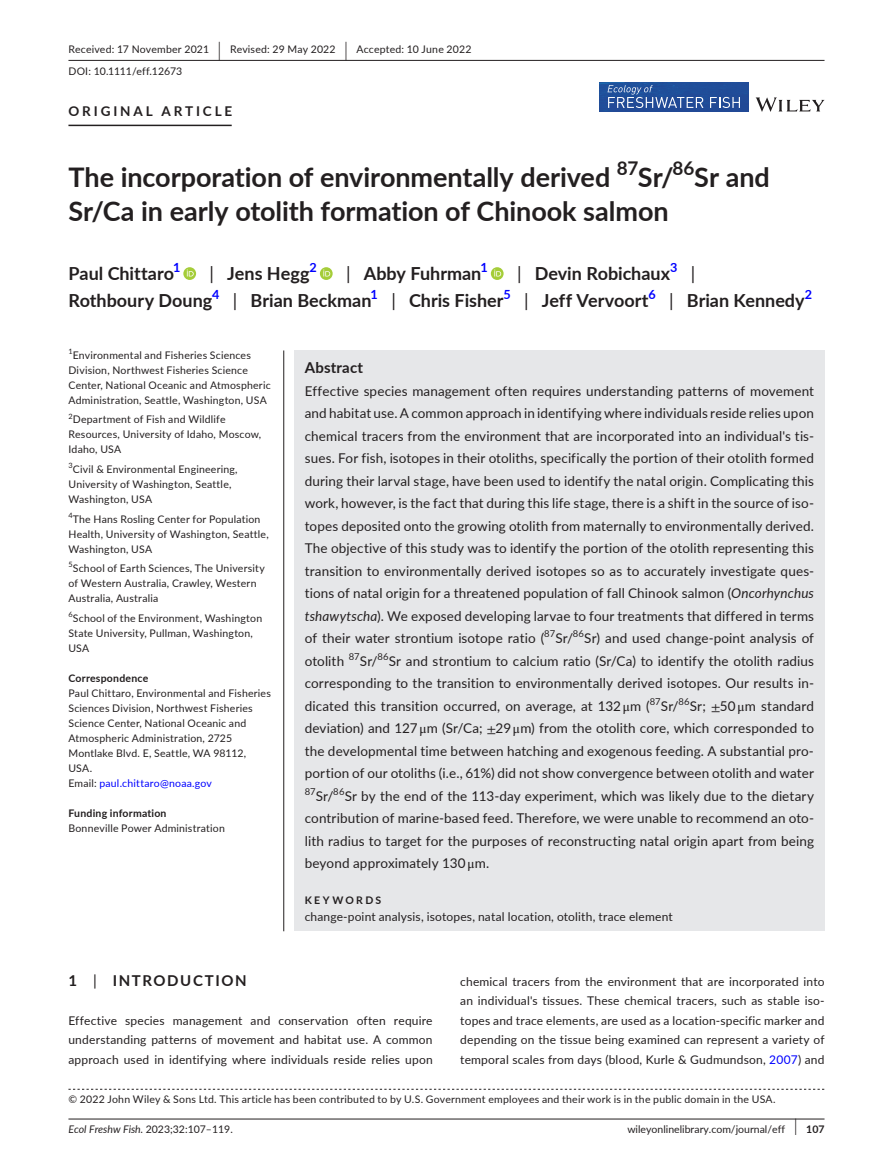
<style>
.page{position:relative;width:893px;height:1174px;background:#fff}
.page>*{position:absolute;margin:0;border:0;box-sizing:border-box;transform-origin:0 0}
.t1{font:700 27px/34.5px "Lato";color:#231f20}
.t2{font:700 18px "Lato";color:#231f20}
.t3{font:18px "Lato";color:#231f20}
.t4{font:700 15px "Lato";letter-spacing:.1em;color:#231f20}
.t5{font:700 15px "Lato";letter-spacing:.015em;color:#231f20}
.t6{font:13.5px/22.5px "Lato";letter-spacing:.01em;color:#231f20;text-align:justify}
.t7{font:700 13.5px "Lato";letter-spacing:.215em;color:#231f20}
.t8{font:700 12.6px "Lato";color:#00f}
.t9{font:12px/19.5px "Lato";letter-spacing:.015em;color:#231f20;text-align:justify}
.t10{font:10.5px/15px "Lato";letter-spacing:.02em;color:#231f20}
.t11{font:10.5px "Lato";color:#231f20}
.t12{font:700 10.5px "Lato";letter-spacing:.02em;color:#231f20}
.t13{font:700 10.5px "Lato";letter-spacing:.22em;color:#231f20}
.t14{font:9.45px "Lato";letter-spacing:.01em;color:#231f20}
.t15{font:7.35px "Lato";color:#231f20}
.s1{font-size:19.65px}
.s2{font-weight:400}
.s3{color:#00f}
.s4{font-style:italic}
.s5{font-family:"STIX"}
.s6{font-size:17.4px}
.s7{font-weight:700}
</style>
<div class="page">
<hr style="left:68px;top:1118px;width:756px;height:1px;background:#231f20">
<svg style="left:756px;top:97px;width:68px;height:15px"></svg>
<div style="left:599px;top:82px;width:149px;height:30px;background:#204c98"></div>
<svg style="left:607px;top:85px;width:96px;height:23px"></svg>
<svg style="left:710px;top:97px;width:30px;height:11px"></svg>
<hr style="left:68px;top:60px;width:756px;height:1px;background:#231f20">
<hr style="left:68px;top:125px;width:164px;height:1px;background:#231f20">
<svg style="left:183px;top:267px;width:13px;height:13px"></svg>
<svg style="left:187px;top:269px;width:7px;height:7px"></svg>
<svg style="left:320px;top:267px;width:13px;height:13px"></svg>
<svg style="left:323px;top:269px;width:7px;height:7px"></svg>
<svg style="left:491px;top:267px;width:13px;height:13px"></svg>
<svg style="left:494px;top:269px;width:7px;height:7px"></svg>
<div style="left:294px;top:350px;width:530px;height:581px;background:#e6e7e9"></div>
<hr style="left:283px;top:350px;width:1px;height:581px;background:#231f20">
<svg style="left:68px;top:1088px;width:756px;height:1px"></svg>
<p class="t10" style="left:68px;top:38px;width:404px;line-height:21.8px">Received: 17 November 2021 <span class="s1">|</span> Revised: 29 May 2022 <span class="s1">|</span> Accepted: 10 June 2022<br>DOI: 10.1111/eff.12673</p>
<p class="t7" style="left:68px;top:101px;width:165px">ORIGINAL ARTICLE</p>
<h1 class="t1" style="left:68px;top:159px;width:703px">The incorporation of environmentally derived <sup>87</sup>Sr/<sup>86</sup>Sr and<br>Sr/Ca in early otolith formation of Chinook salmon</h1>
<h2 class="t2" style="left:68px;top:260px;width:107px">Paul Chittaro</h2>
<p class="t8" style="left:173px;top:258px;width:9px">1</p>
<h2 class="t2" style="left:210px;top:260px;width:101px"><span class="s2">|</span> Jens Hegg</h2>
<p class="t8" style="left:310px;top:258px;width:9px">2</p>
<h2 class="t2" style="left:346px;top:260px;width:137px"><span class="s2">|</span> Abby Fuhrman</h2>
<p class="t8" style="left:481px;top:258px;width:9px">1</p>
<h2 class="t2" style="left:517px;top:260px;width:154px"><span class="s2">|</span> Devin Robichaux</h2>
<p class="t8" style="left:670px;top:258px;width:9px">3</p>
<h2 class="t3" style="left:691px;top:260px;width:6px">|</h2>
<h2 class="t2" style="left:68px;top:287px;width:145px">Rothboury Doung</h2>
<p class="t8" style="left:212px;top:285px;width:9px">4</p>
<h2 class="t2" style="left:233px;top:287px;width:140px"><span class="s2">|</span> Brian Beckman</h2>
<p class="t8" style="left:371px;top:285px;width:9px">1</p>
<h2 class="t2" style="left:391px;top:287px;width:114px"><span class="s2">|</span> Chris Fisher</h2>
<p class="t8" style="left:503px;top:285px;width:9px">5</p>
<h2 class="t2" style="left:524px;top:287px;width:126px"><span class="s2">|</span> Jeff Vervoort</h2>
<p class="t8" style="left:648px;top:285px;width:9px">6</p>
<h2 class="t2" style="left:669px;top:287px;width:137px"><span class="s2">|</span> Brian Kennedy</h2>
<p class="t8" style="left:805px;top:285px;width:9px">2</p>
<p class="t15" style="left:68px;top:346px;width:6px">1</p>
<p class="t10" style="left:68px;top:347px;width:204px;text-indent:4px">Environmental and Fisheries Sciences Division, Northwest Fisheries Science Center, National Oceanic and Atmospheric Administration, Seattle, Washington, USA</p>
<p class="t10" style="left:68px;top:412px;width:194px"><sup>2</sup>Department of Fish and Wildlife<br>Resources, University of Idaho, Moscow,<br>Idaho, USA</p>
<p class="t10" style="left:68px;top:461px;width:171px"><sup>3</sup>Civil &amp; Environmental Engineering,<br>University of Washington, Seattle,<br>Washington, USA</p>
<p class="t10" style="left:68px;top:511px;width:202px"><sup>4</sup>The Hans Rosling Center for Population<br>Health, University of Washington, Seattle,<br>Washington, USA</p>
<p class="t10" style="left:68px;top:560px;width:198px"><sup>5</sup>School of Earth Sciences, The University of Western Australia, Crawley, Western<br>Australia, Australia</p>
<p class="t10" style="left:68px;top:610px;width:195px"><sup>6</sup>School of the Environment, Washington<br>State University, Pullman, Washington,<br>USA</p>
<p class="t12" style="left:68px;top:670px;width:81px">Correspondence</p>
<p class="t10" style="left:68px;top:685px;width:204px">Paul Chittaro, Environmental and Fisheries Sciences Division, Northwest Fisheries Science Center, National Oceanic and Atmospheric Administration, 2725<br>Montlake Blvd. E, Seattle, WA 98112, USA.<br>Email: <span class="s3">paul.chittaro@noaa.gov</span></p>
<p class="t12" style="left:68px;top:805px;width:100px">Funding information</p>
<p class="t10" style="left:68px;top:820px;width:158px">Bonneville Power Administration</p>
<p class="t5" style="left:305px;top:356px;width:60px">Abstract</p>
<p class="t6" style="left:305px;top:379px;width:511px">Effective species management often requires understanding patterns of movement and habitat use. A common approach in identifying where individuals reside relies upon chemical tracers from the environment that are incorporated into an individual's tis&shy;sues. For fish, isotopes in their otoliths, specifically the portion of their otolith formed during their larval stage, have been used to identify the natal origin. Complicating this work, however, is the fact that during this life stage, there is a shift in the source of iso&shy;topes deposited onto the growing otolith from maternally to environmentally derived.<br>The objective of this study was to identify the portion of the otolith representing this transition to environmentally derived isotopes so as to accurately investigate ques&shy;tions of natal origin for a threatened population of fall Chinook salmon (<span class="s4">Oncorhynchus tshawytscha</span>). We exposed developing larvae to four treatments that differed in terms of their water strontium isotope ratio (</p>
<p class="t14" style="left:544px;top:627px;width:12px">87</p>
<p class="t6" style="left:555px;top:626px;width:19px">Sr/</p>
<p class="t14" style="left:573px;top:627px;width:13px">86</p>
<p class="t6" style="left:584px;top:626px;width:231px">Sr) and used change-point analysis of</p>
<p class="t6" style="left:305px;top:649px;width:41px">otolith</p>
<p class="t14" style="left:349px;top:649px;width:12px">87</p>
<p class="t6" style="left:360px;top:649px;width:19px">Sr/</p>
<p class="t14" style="left:377px;top:649px;width:13px">86</p>
<p class="t6" style="left:305px;top:649px;width:511px;text-indent:84px">Sr and strontium to calcium ratio (Sr/Ca) to identify the otolith radius corresponding to the transition to environmentally derived isotopes. Our results in&shy;dicated this transition occurred, on average, at 132 <span class="s5">μ</span>m (</p>
<p class="t14" style="left:650px;top:694px;width:12px">87</p>
<p class="t6" style="left:661px;top:694px;width:19px">Sr/</p>
<p class="t14" style="left:678px;top:694px;width:13px">86</p>
<p class="t6" style="left:305px;top:694px;width:511px;text-indent:385px">Sr; <span class="s5">±</span>50 <span class="s5">μ</span>m standard deviation) and 127 <span class="s5">μ</span>m (Sr/Ca; <span class="s5">±</span>29 <span class="s5">μ</span>m) from the otolith core, which corresponded to the developmental time between hatching and exogenous feeding. A substantial pro&shy;portion of our otoliths (i.e., 61%) did not show convergence between otolith and water</p>
<p class="t14" style="left:305px;top:784px;width:12px">87</p>
<p class="t6" style="left:316px;top:784px;width:19px">Sr/</p>
<p class="t14" style="left:333px;top:784px;width:13px">86</p>
<p class="t6" style="left:305px;top:784px;width:511px;text-indent:40px">Sr by the end of the 113-day experiment, which was likely due to the dietary contribution of marine-based feed. Therefore, we were unable to recommend an oto&shy;lith radius to target for the purposes of reconstructing natal origin apart from being beyond approximately 130 <span class="s5">μ</span>m.</p>
<p class="t13" style="left:305px;top:892px;width:78px">KEYWORDS</p>
<p class="t9" style="left:305px;top:906px;width:369px">change-point analysis, isotopes, natal location, otolith, trace element</p>
<p class="t4" style="left:68px;top:969px;width:180px">1 <span class="s2">|</span> INTRODUCTION</p>
<p class="t9" style="left:68px;top:1010px;width:366px">Effective species management and conservation often require understanding patterns of movement and habitat use. A common approach used in identifying where individuals reside relies upon</p>
<p class="t9" style="left:460px;top:971px;width:366px">chemical tracers from the environment that are incorporated into an individual's tissues. These chemical tracers, such as stable iso&shy;topes and trace elements, are used as a location-specific marker and depending on the tissue being examined can represent a variety of temporal scales from days (blood, Kurle &amp; Gudmundson, <span class="s3">2007</span>) and</p>
<p class="t10" style="left:68px;top:1091px;width:709px">© 2022 John Wiley &amp; Sons Ltd. This article has been contributed to by U.S. Government employees and their work is in the public domain in the USA.</p>
<p class="t11" style="left:68px;top:1121px;width:166px"><span class="s4">Ecol Freshw Fish.</span> 2023;32:107–119.</p>
<p class="t11" style="left:627px;top:1121px;width:199px">wileyonlinelibrary.com/journal/eff <span class="s6">|</span> <span class="s7">107</span></p>
</div>
